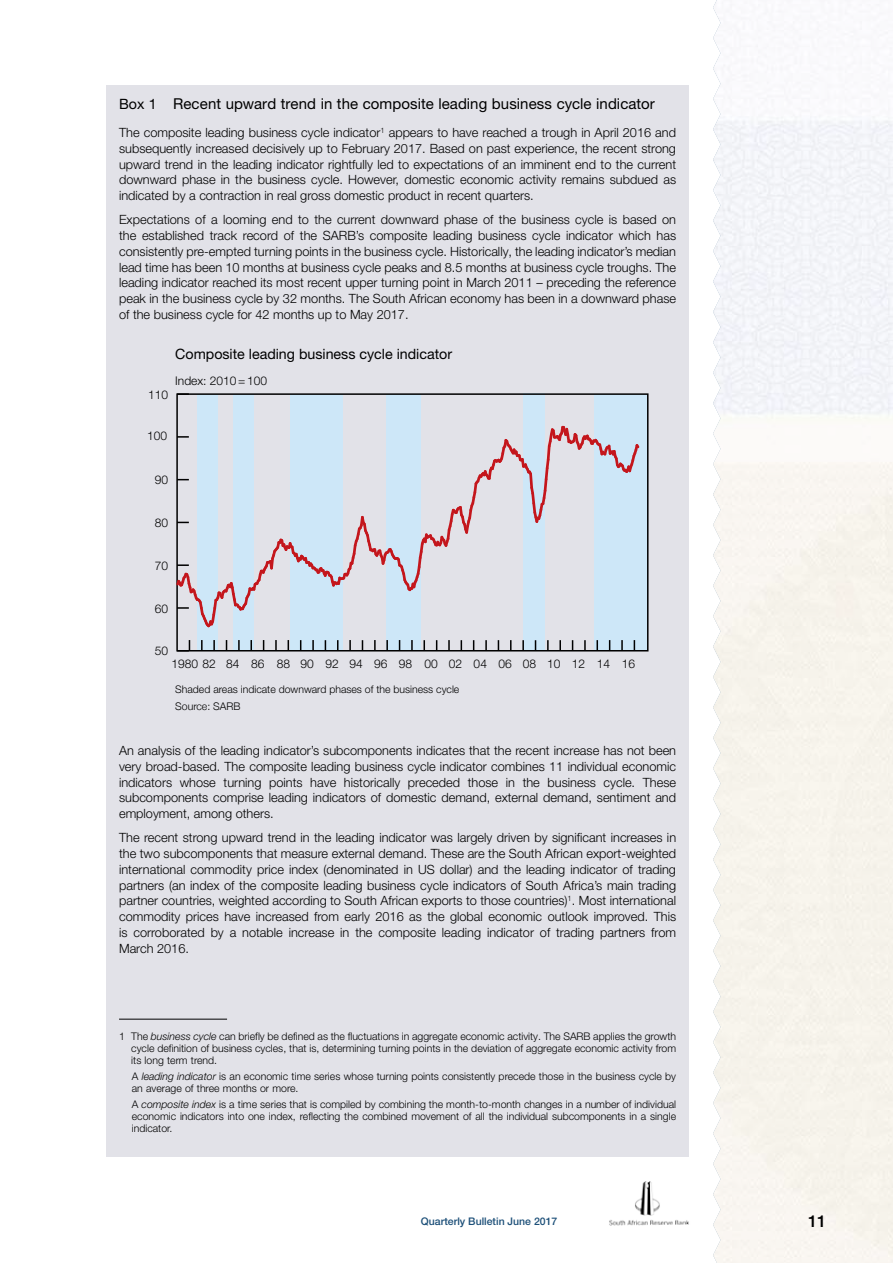
<style>
.page{position:relative;width:893px;height:1263px;background:#fff}
.page>*{position:absolute;margin:0;border:0;box-sizing:border-box;transform-origin:0 0}
.t1{font:500 16.5px "Helvetica Neue LT Pro";color:#000}
.t2{font:15px "Helvetica Neue LT Pro";letter-spacing:.005em;color:#000}
.t3{font:14.25px "Helvetica Neue LT Pro";color:#000}
.t4{font:300 12.75px/15.8px "Helvetica Neue LT Pro";color:#000;text-align:justify}
.t5{font:300 12px "Helvetica Neue LT Pro";color:#000}
.t6{font:300 10.5px/12px "Helvetica Neue LT Pro";color:#000;text-align:justify}
.t7{font:500 10.5px "Helvetica Neue LT Pro";color:#1c4f78}
.t8{font:300 10.5px "Helvetica Neue";color:#000}
.s1{font-size:14.25px}
.s2{font-style:italic}
</style>
<div class="page">
<img style="left:609px;top:1181px;width:80px;height:45px">
<div style="left:106px;top:85px;width:583px;height:1072px;background:#e2e2e8"></div>
<hr style="left:119px;top:1019px;width:108px;height:1px;background:#000">
<div style="left:595px;top:394px;width:53px;height:257px;background:#cde7f8"></div>
<div style="left:523px;top:393px;width:21px;height:257px;background:#cde7f8"></div>
<div style="left:291px;top:394px;width:52px;height:257px;background:#cde7f8"></div>
<div style="left:233px;top:394px;width:20px;height:257px;background:#cde7f8"></div>
<div style="left:197px;top:394px;width:20px;height:257px;background:#cde7f8"></div>
<div style="left:387px;top:394px;width:34px;height:257px;background:#cde7f8"></div>
<div style="left:176px;top:393px;width:472px;height:258px;border:2px solid #000"></div>
<svg style="left:176px;top:424px;width:464px;height:206px"></svg>
<svg style="left:177px;top:393px;width:12px;height:2px"></svg>
<svg style="left:177px;top:640px;width:13px;height:11px"></svg>
<svg style="left:201px;top:640px;width:2px;height:11px"></svg>
<svg style="left:213px;top:640px;width:2px;height:11px"></svg>
<svg style="left:238px;top:640px;width:2px;height:11px"></svg>
<svg style="left:250px;top:640px;width:2px;height:11px"></svg>
<svg style="left:275px;top:640px;width:2px;height:11px"></svg>
<svg style="left:312px;top:640px;width:2px;height:11px"></svg>
<svg style="left:349px;top:640px;width:2px;height:11px"></svg>
<svg style="left:374px;top:640px;width:2px;height:11px"></svg>
<svg style="left:386px;top:640px;width:2px;height:11px"></svg>
<svg style="left:411px;top:640px;width:2px;height:11px"></svg>
<svg style="left:448px;top:640px;width:2px;height:11px"></svg>
<svg style="left:522px;top:640px;width:2px;height:11px"></svg>
<svg style="left:584px;top:640px;width:2px;height:11px"></svg>
<svg style="left:423px;top:640px;width:2px;height:11px"></svg>
<svg style="left:485px;top:640px;width:2px;height:11px"></svg>
<svg style="left:547px;top:640px;width:2px;height:11px"></svg>
<svg style="left:559px;top:640px;width:2px;height:11px"></svg>
<svg style="left:596px;top:640px;width:2px;height:11px"></svg>
<svg style="left:621px;top:640px;width:2px;height:11px"></svg>
<p class="t2" style="left:119px;top:94px;width:537px"><span class="s1">Box 1</span> Recent upward trend in the composite leading business cycle indicator</p>
<p class="t4" style="left:119px;top:124px;width:559px">The composite leading business cycle indicator<sup>1</sup> appears to have reached a trough in April 2016 and subsequently increased decisively up to February 2017. Based on past experience, the recent strong upward trend in the leading indicator rightfully led to expectations of an imminent end to the current downward phase in the business cycle. However, domestic economic activity remains subdued as indicated by a contraction in real gross domestic product in recent quarters.</p>
<p class="t4" style="left:119px;top:212px;width:559px">Expectations of a looming end to the current downward phase of the business cycle is based on the established track record of the SARB’s composite leading business cycle indicator which has consistently pre-empted turning points in the business cycle. Historically, the leading indicator’s median lead time has been 10 months at business cycle peaks and 8.5 months at business cycle troughs. The leading indicator reached its most recent upper turning point in March 2011 – preceding the reference peak in the business cycle by 32 months. The South African economy has been in a downward phase of the business cycle for 42 months up to May 2017.</p>
<p class="t3" style="left:175px;top:345px;width:278px">Composite leading business cycle indicator</p>
<p class="t5" style="left:175px;top:373px;width:93px">Index: 2010=100</p>
<p class="t5" style="left:148px;top:387px;width:22px">110</p>
<p class="t5" style="left:147px;top:429px;width:22px">100</p>
<p class="t5" style="left:155px;top:473px;width:15px">90</p>
<p class="t5" style="left:155px;top:515px;width:15px">80</p>
<p class="t5" style="left:155px;top:558px;width:15px">70</p>
<p class="t5" style="left:155px;top:601px;width:15px">60</p>
<p class="t5" style="left:155px;top:644px;width:15px">50</p>
<p class="t5" style="left:171px;top:656px;width:242px">1980 82 84 86 88 90 92 94 96 98</p>
<p class="t5" style="left:597px;top:656px;width:15px">14</p>
<p class="t5" style="left:424px;top:656px;width:162px">00 02 04 06 08 10 12</p>
<p class="t5" style="left:622px;top:656px;width:15px">16</p>
<p class="t6" style="left:175px;top:683px;width:286px">Shaded areas indicate downward phases of the business cycle</p>
<p class="t8" style="left:175px;top:698px;width:67px">Source: SARB</p>
<p class="t4" style="left:119px;top:742px;width:559px">An analysis of the leading indicator’s subcomponents indicates that the recent increase has not been very broad-based. The composite leading business cycle indicator combines 11 individual economic indicators whose turning points have historically preceded those in the business cycle. These subcomponents comprise leading indicators of domestic demand, external demand, sentiment and employment, among others.</p>
<p class="t4" style="left:119px;top:830px;width:559px">The recent strong upward trend in the leading indicator was largely driven by significant increases in the two subcomponents that measure external demand. These are the South African export-weighted international commodity price index (denominated in US dollar) and the leading indicator of trading partners (an index of the composite leading business cycle indicators of South Africa’s main trading partner countries, weighted according to South African exports to those countries)<sup>1</sup>. Most international commodity prices have increased from early 2016 as the global economic outlook improved. This is corroborated by a notable increase in the composite leading indicator of trading partners from March 2016.</p>
<p class="t6" style="left:131px;top:1030px;width:546px;text-indent:-12px">1 The <span class="s2">business cycle</span> can briefly be defined as the fluctuations in aggregate economic activity. The SARB applies the growth cycle definition of business cycles, that is, determining turning points in the deviation of aggregate economic activity from its long term trend.</p>
<p class="t6" style="left:132px;top:1070px;width:546px">A <span class="s2">leading indicator</span> is an economic time series whose turning points consistently precede those in the business cycle by an average of three months or more.</p>
<p class="t6" style="left:132px;top:1098px;width:546px">A <span class="s2">composite index</span> is a time series that is compiled by combining the month-to-month changes in a number of individual economic indicators into one index, reflecting the combined movement of all the individual subcomponents in a single indicator.</p>
<p class="t7" style="left:421px;top:1215px;width:138px">Quarterly Bulletin June 2017</p>
<p class="t1" style="left:808px;top:1211px;width:20px">11</p>
</div>
